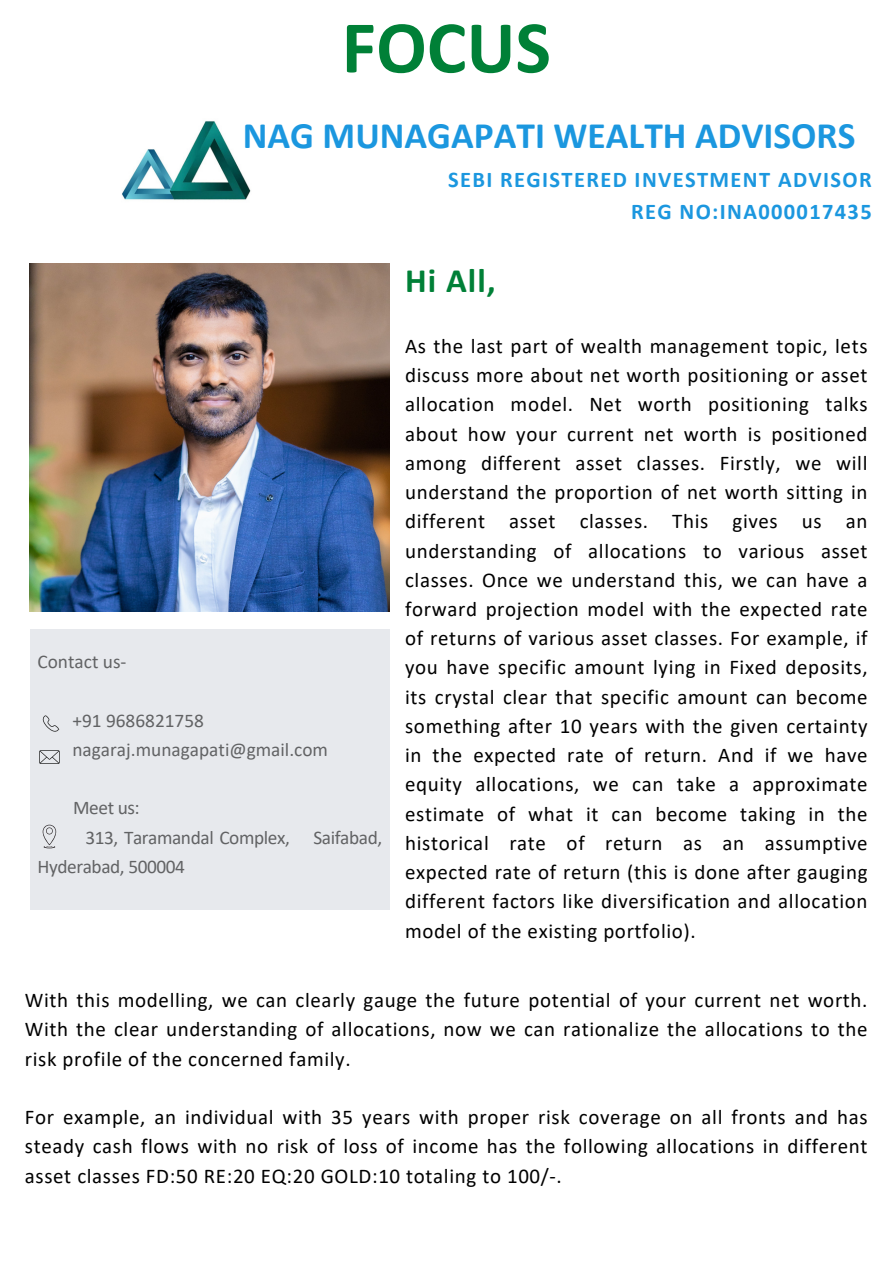
<style>
.page{position:relative;width:893px;height:1264px;background:#fff}
.page>*{position:absolute;margin:0;border:0;box-sizing:border-box;transform-origin:0 0}
.t1{font:700 75px "Calibri";color:#008037}
.t2{font:700 37.5px "Calibri";color:#1b97df}
.t3{font:700 34.35px "Calibri";color:#008037}
.t4{font:700 22.5px "Calibri";letter-spacing:.06em;color:#1b97df}
.t5{font:21px/29.2px "Calibri";letter-spacing:.03em;color:#000;text-align:justify}
.t6{font:19.35px "Calibri";letter-spacing:-.02em;color:#000}
.t7{font:19.35px/29.2px "Calibri";color:#000}
</style>
<div class="page">
<img style="left:30px;top:263px;width:359px;height:348px">
<img style="left:122px;top:121px;width:129px;height:79px">
<div style="left:30px;top:629px;width:359px;height:280px;background:#e7e9ed"></div>
<svg style="left:43px;top:715px;width:16px;height:16px"></svg>
<svg style="left:43px;top:824px;width:13px;height:24px"></svg>
<svg style="left:39px;top:750px;width:21px;height:13px"></svg>
<p class="t1" style="left:342px;top:16px;width:210px">FOCUS</p>
<p class="t2" style="left:243px;top:120px;width:614px">NAG MUNAGAPATI WEALTH ADVISORS</p>
<p class="t4" style="left:448px;top:170px;width:425px">SEBI REGISTERED INVESTMENT ADVISOR</p>
<p class="t4" style="left:631px;top:202px;width:242px">REG NO:INA000017435</p>
<p class="t7" style="left:37px;top:648px;width:90px">Contact us-</p>
<p class="t7" style="left:72px;top:707px;width:257px">+91 9686821758 nagaraj.munagapati@gmail.com</p>
<p class="t6" style="left:73px;top:799px;width:68px">Meet us:</p>
<p class="t6" style="left:85px;top:829px;width:298px">313, Taramandal Complex, Saifabad,</p>
<p class="t6" style="left:37px;top:858px;width:149px">Hyderabad, 500004</p>
<p class="t3" style="left:405px;top:266px;width:92px">Hi All,</p>
<p class="t5" style="left:405px;top:333px;width:464px">As the last part of wealth management topic, lets discuss more about net worth positioning or asset allocation model. Net worth positioning talks about how your current net worth is positioned among different asset classes. Firstly, we will understand the proportion of net worth sitting in different asset classes. This gives us an understanding of allocations to various asset classes. Once we understand this, we can have a forward projection model with the expected rate of returns of various asset classes. For example, if you have specific amount lying in Fixed deposits, its crystal clear that specific amount can become something after 10 years with the given certainty in the expected rate of return. And if we have equity allocations, we can take a approximate estimate of what it can become taking in the historical rate of return as an assumptive expected rate of return (this is done after gauging different factors like diversification and allocation model of the existing portfolio).</p>
<p class="t5" style="left:25px;top:987px;width:844px">With this modelling, we can clearly gauge the future potential of your current net worth.<br>With the clear understanding of allocations, now we can rationalize the allocations to the risk profile of the concerned family.</p>
<p class="t5" style="left:25px;top:1104px;width:844px">For example, an individual with 35 years with proper risk coverage on all fronts and has steady cash flows with no risk of loss of income has the following allocations in different asset classes FD:50 RE:20 EQ:20 GOLD:10 totaling to 100/-.</p>
</div>
